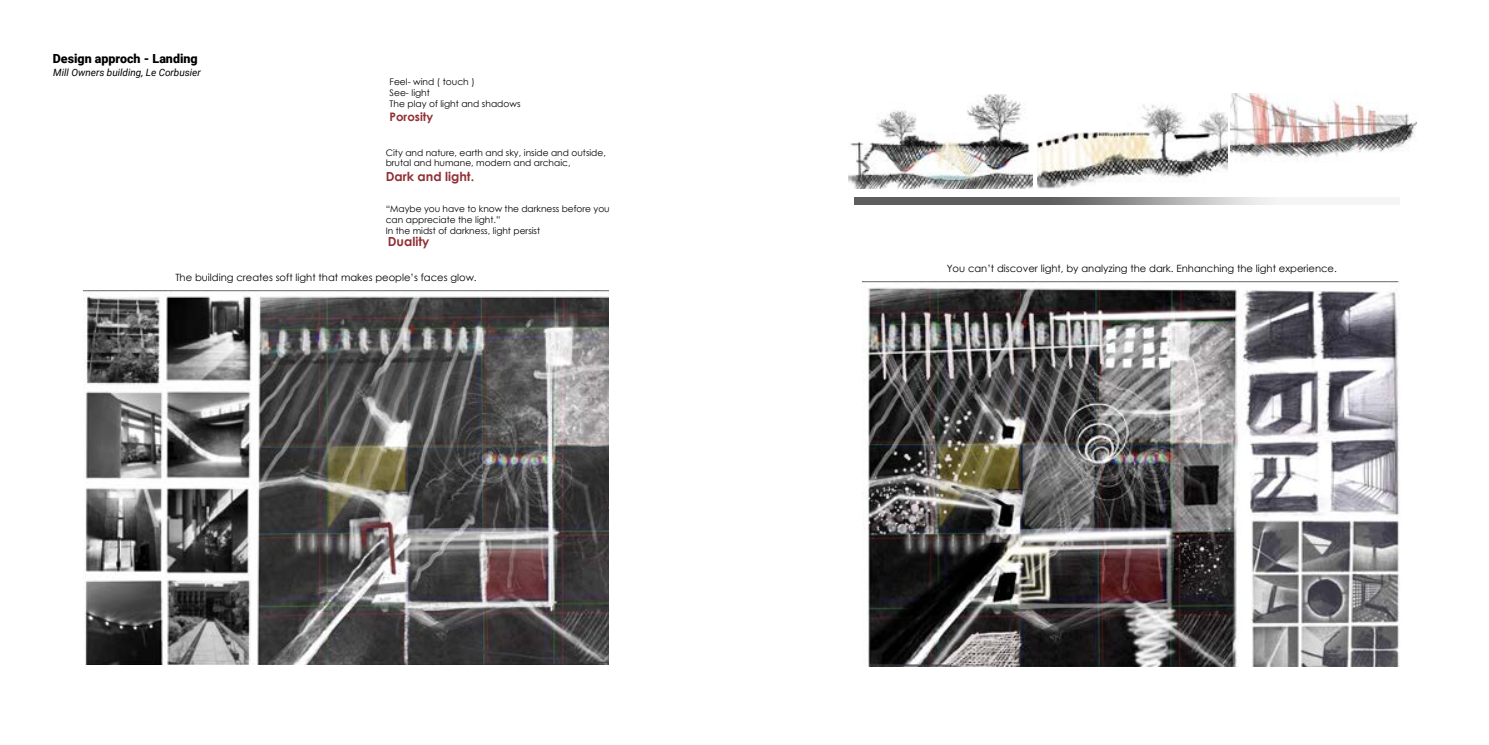
<style>
.page{position:relative;width:1489px;height:745px;background:#fff}
.page>*{position:absolute;margin:0;border:0;box-sizing:border-box;transform-origin:0 0}
.t1{font:900 12.5px "Roboto";color:#000}
.t2{font:700 12.5px "Century Gothic";color:#912f34}
.t3{font:700 11.75px "Century Gothic";color:#912f34}
.t4{font:10px "Century Gothic";color:#000}
.t5{font:italic 10px "Roboto";color:#000}
.t6{font:9.12px/10.9px "Century Gothic";color:#000}
.t7{font:9px/10.9px "Century Gothic";color:#000}
</style>
<div class="page">
<img style="left:83px;top:290px;width:525px;height:374px">
<img style="left:862px;top:281px;width:538px;height:384px">
<img style="left:848px;top:94px;width:184px;height:94px">
<img style="left:1037px;top:104px;width:190px;height:84px">
<img style="left:1230px;top:93px;width:186px;height:67px">
<img style="left:854px;top:197px;width:424px;height:7px">
<h1 class="t1" style="left:53px;top:50px;width:146px">Design approch - Landing</h1>
<p class="t5" style="left:53px;top:65px;width:149px">Mill Owners building, Le Corbusier</p>
<p class="t6" style="left:389px;top:76px;width:132px">Feel- wind ( touch )<br>See- light<br>The play of light and shadows</p>
<h2 class="t3" style="left:389px;top:108px;width:45px">Porosity</h2>
<p class="t7" style="left:386px;top:147px;width:222px">City and nature, earth and sky, inside and outside, brutal and humane, modern and archaic,</p>
<h1 class="t2" style="left:386px;top:167px;width:90px">Dark and light.</h1>
<p class="t7" style="left:386px;top:203px;width:225px">“Maybe you have to know the darkness before you can appreciate the light.”<br>In the midst of darkness, light persist</p>
<h1 class="t2" style="left:388px;top:231px;width:43px">Duality</h1>
<p class="t4" style="left:175px;top:270px;width:303px">The building creates soft light that makes people’s faces glow.</p>
<p class="t4" style="left:946px;top:262px;width:392px">You can’t discover light, by analyzing the dark. Enhanching the light experience.</p>
</div>
